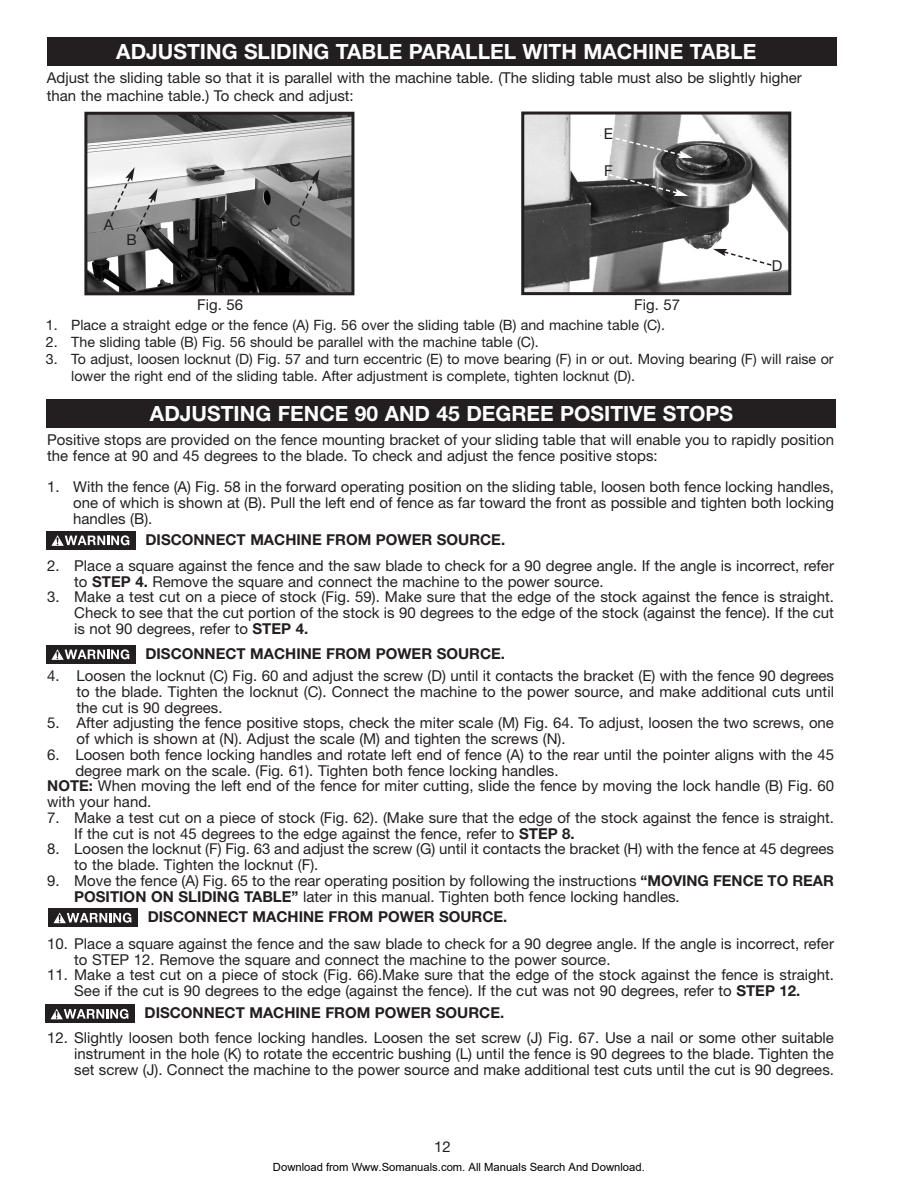
<style>
.page{position:relative;width:918px;height:1188px;background:#fff}
.page>*{position:absolute;margin:0;border:0;box-sizing:border-box;transform-origin:0 0}
.t1{font:700 21px "Helvetica Neue";color:#fff}
.t2{font:15px/15.8px "Helvetica Neue";color:#231f20}
.t3{font:700 15px "Helvetica Neue";color:#231f20}
.t4{font:14.25px/17.1px "Helvetica Neue";color:#231f20}
.t5{font:11.25px "Arial";color:#000}
.s1{font-weight:700}
</style>
<div class="page">
<img style="left:88px;top:116px;width:262px;height:175px">
<div style="left:84px;top:112px;width:270px;height:183px;border:3px solid #231f20"></div>
<img style="left:525px;top:116px;width:262px;height:175px">
<div style="left:521px;top:112px;width:270px;height:183px;border:3px solid #231f20"></div>
<svg style="left:110px;top:167px;width:48px;height:67px"></svg>
<svg style="left:297px;top:169px;width:23px;height:46px"></svg>
<svg style="left:614px;top:136px;width:79px;height:22px;background:#959595"></svg>
<svg style="left:607px;top:173px;width:81px;height:23px;background:#5b5b5b"></svg>
<svg style="left:713px;top:249px;width:60px;height:18px"></svg>
<div style="left:47px;top:38px;width:790px;height:28px;background:#231f20"></div>
<div style="left:46px;top:400px;width:790px;height:28px;background:#231f20"></div>
<div style="left:46px;top:531px;width:90px;height:19px;background:#231f20"></div>
<svg style="left:51px;top:535px;width:78px;height:11px"></svg>
<div style="left:48px;top:908px;width:90px;height:19px;background:#231f20"></div>
<svg style="left:53px;top:913px;width:78px;height:10px"></svg>
<div style="left:46px;top:645px;width:90px;height:19px;background:#231f20"></div>
<svg style="left:51px;top:649px;width:78px;height:11px"></svg>
<div style="left:45px;top:1004px;width:90px;height:19px;background:#231f20"></div>
<svg style="left:50px;top:1009px;width:78px;height:10px"></svg>
<h1 class="t1" style="left:116px;top:44px;width:654px">ADJUSTING SLIDING TABLE PARALLEL WITH MACHINE TABLE<sup>L</sup></h1>
<p class="t2" style="left:47px;top:70px;width:756px;line-height:18px">Adjust the sliding table so that it is parallel with the machine table. (The sliding table must also be slightly higher than the machine table.) To check and adjust:</p>
<p class="t2" style="left:104px;top:218px;width:11px">A</p>
<p class="t2" style="left:127px;top:233px;width:12px">B</p>
<p class="t2" style="left:290px;top:214px;width:12px">C</p>
<p class="t2" style="left:604px;top:128px;width:11px">E</p>
<p class="t2" style="left:604px;top:164px;width:10px">F</p>
<p class="t2" style="left:197px;top:298px;width:47px">Fig. 56</p>
<p class="t2" style="left:634px;top:298px;width:47px">Fig. 57</p>
<p class="t2" style="left:772px;top:259px;width:12px">D</p>
<p class="t4" style="left:46px;top:317px;width:621px">1. Place a straight edge or the fence (A) Fig. 56 over the sliding table (B) and machine table (C).</p>
<p class="t4" style="left:46px;top:335px;width:494px">2. The sliding table (B) Fig. 56 should be parallel with the machine table (C).</p>
<p class="t4" style="left:71px;top:352px;width:764px;text-indent:-26px">3. To adjust, loosen locknut (D) Fig. 57 and turn eccentric (E) to move bearing (F) in or out. Moving bearing (F) will raise or lower the right end of the sliding table. After adjustment is complete, tighten locknut (D).</p>
<h1 class="t1" style="left:150px;top:406px;width:585px">ADJUSTING FENCE 90 AND 45 DEGREE POSITIVE STOPS</h1>
<p class="t2" style="left:47px;top:433px;width:788px">Positive stops are provided on the fence mounting bracket of your sliding table that will enable you to rapidly position the fence at 90 and 45 degrees to the blade. To check and adjust the fence positive stops:</p>
<p class="t2" style="left:73px;top:480px;width:762px;text-align:justify;text-indent:-26px">1. With the fence (A) Fig. 58 in the forward operating position on the sliding table, loosen both fence locking handles, one of which is shown at (B). Pull the left end of fence as far toward the front as possible and tighten both locking handles (B).</p>
<p class="t2" style="left:74px;top:559px;width:761px;text-indent:-27px">2. Place a square against the fence and the saw blade to check for a 90 degree angle. If the angle is incorrect, refer to <span class="s1">STEP 4.</span> Remove the square and connect the machine to the power source.</p>
<p class="t2" style="left:74px;top:591px;width:761px;text-align:justify;text-indent:-27px">3. Make a test cut on a piece of stock (Fig. 59). Make sure that the edge of the stock against the fence is straight.<br>Check to see that the cut portion of the stock is 90 degrees to the edge of the stock (against the fence). If the cut is not 90 degrees, refer to <span class="s1">STEP 4.</span></p>
<p class="t2" style="left:77px;top:669px;width:759px;text-align:justify;text-indent:-29px">4. Loosen the locknut (C) Fig. 60 and adjust the screw (D) until it contacts the bracket (E) with the fence 90 degrees to the blade. Tighten the locknut (C). Connect the machine to the power source, and make additional cuts until the cut is 90 degrees.</p>
<p class="t2" style="left:77px;top:717px;width:759px;text-indent:-29px">5. After adjusting the fence positive stops, check the miter scale (M) Fig. 64. To adjust, loosen the two screws, one of which is shown at (N). Adjust the scale (M) and tighten the screws (N).</p>
<p class="t2" style="left:47px;top:748px;width:788px">6. Loosen both fence locking handles and rotate left end of fence (A) to the rear until the pointer aligns with the 45</p>
<p class="t2" style="left:75px;top:764px;width:485px">degree mark on the scale. (Fig. 61). Tighten both fence locking handles.</p>
<p class="t2" style="left:47px;top:780px;width:788px"><span class="s1">NOTE:</span> When moving the left end of the fence for miter cutting, slide the fence by moving the lock handle (B) Fig. 60</p>
<p class="t2" style="left:47px;top:795px;width:106px">with your hand.</p>
<p class="t2" style="left:74px;top:811px;width:761px;text-indent:-27px">7. Make a test cut on a piece of stock (Fig. 62). (Make sure that the edge of the stock against the fence is straight.<br>If the cut is not 45 degrees to the edge against the fence, refer to <span class="s1">STEP 8.</span></p>
<p class="t2" style="left:74px;top:843px;width:761px;text-indent:-27px">8. Loosen the locknut (F) Fig. 63 and adjust the screw (G) until it contacts the bracket (H) with the fence at 45 degrees to the blade. Tighten the locknut (F).</p>
<p class="t2" style="left:74px;top:874px;width:761px;text-indent:-27px">9. Move the fence (A) Fig. 65 to the rear operating position by following the instructions <span class="s1">“MOVING FENCE TO REAR<br>POSITION ON SLIDING TABLE”</span> later in this manual. Tighten both fence locking handles.</p>
<p class="t2" style="left:74px;top:937px;width:761px;text-indent:-27px">10. Place a square against the fence and the saw blade to check for a 90 degree angle. If the angle is incorrect, refer to STEP 12. Remove the square and connect the machine to the power source.</p>
<p class="t2" style="left:47px;top:969px;width:788px;text-align:center">11. Make a test cut on a piece of stock (Fig. 66).Make sure that the edge of the stock against the fence is straight.<br>See if the cut is 90 degrees to the edge (against the fence). If the cut was not 90 degrees, refer to <span class="s1">STEP 12.</span></p>
<p class="t2" style="left:74px;top:1032px;width:761px;text-align:justify;text-indent:-27px">12. Slightly loosen both fence locking handles. Loosen the set screw (J) Fig. 67. Use a nail or some other suitable instrument in the hole (K) to rotate the eccentric bushing (L) until the fence is 90 degrees to the blade. Tighten the set screw (J). Connect the machine to the power source and make additional test cuts until the cut is 90 degrees.</p>
<p class="t3" style="left:146px;top:534px;width:361px">DISCONNECT MACHINE FROM POWER SOURCE.</p>
<p class="t3" style="left:145px;top:648px;width:361px">DISCONNECT MACHINE FROM POWER SOURCE.</p>
<p class="t3" style="left:148px;top:911px;width:361px">DISCONNECT MACHINE FROM POWER SOURCE.</p>
<p class="t3" style="left:145px;top:1007px;width:361px">DISCONNECT MACHINE FROM POWER SOURCE.</p>
<p class="t2" style="left:434px;top:1140px;width:18px">12</p>
<p class="t5" style="left:273px;top:1160px;width:373px">Download from Www.Somanuals.com. All Manuals Search And Download.</p>
</div>
